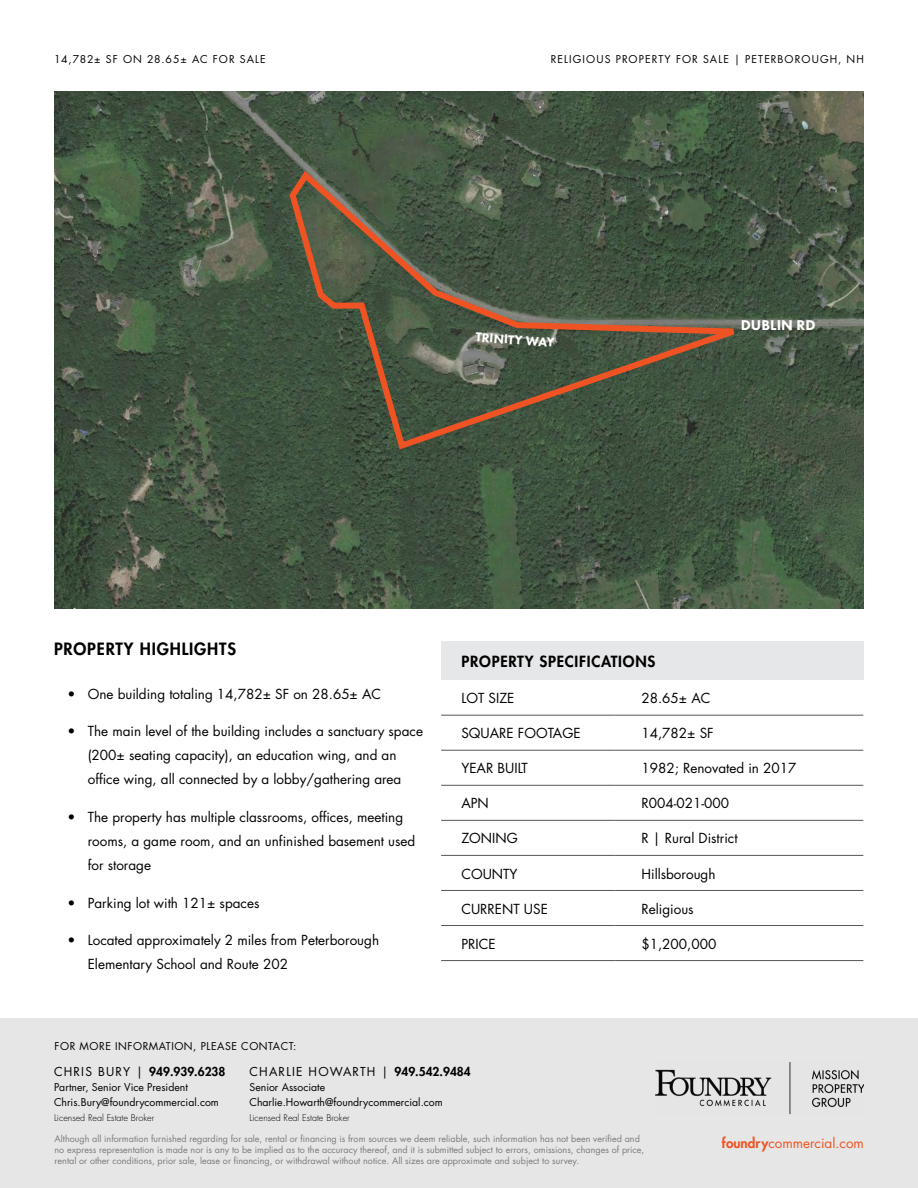
<style>
.page{position:relative;width:918px;height:1188px;background:#fff}
.page>*{position:absolute;margin:0;border:0;box-sizing:border-box;transform-origin:0 0}
.t1{font:800 16.5px "Futura Std";letter-spacing:.05em;color:#000}
.t2{font:800 15px "Futura Std";letter-spacing:.05em;color:#000}
.t3{font:800 14.7px "Futura PT";color:#fff}
.t4{font:13.5px/24px "Futura Std";color:#000}
.t5{font:13.5px "Futura Std";color:#f05323}
.t6{font:800 13.2px "Futura PT";color:#fff}
.t7{font:12px "Futura Std";letter-spacing:.1em;color:#000}
.t8{font:800 12px "Futura Std";color:#000}
.t9{font:10.5px/15px "Futura Std";color:#000}
.t10{font:10.5px "Futura Std";letter-spacing:.105em;color:#000}
.t11{font:10.5px "Futura Std";letter-spacing:.05em;color:#000}
.t12{font:10.5px "Futura Std";letter-spacing:.095em;color:#000}
.t13{font:9px/10.8px "Futura Std";color:#7c797c}
.t14{font:300 9px "Futura Std";color:#000}
.s1{font-weight:400}
.s2{font-weight:800}
</style>
<div class="page">
<div style="left:0;top:1018px;width:918px;height:170px;background:#e7e6e6"></div>
<img style="left:655px;top:1062px;width:209px;height:53px">
<div style="left:441px;top:641px;width:422px;height:39px;background:#e6e7e8"></div>
<hr style="left:441px;top:715px;width:173px;height:1px;background:#55565a">
<hr style="left:441px;top:750px;width:173px;height:1px;background:#55565a">
<hr style="left:441px;top:785px;width:173px;height:1px;background:#55565a">
<hr style="left:441px;top:820px;width:173px;height:1px;background:#55565a">
<hr style="left:441px;top:855px;width:173px;height:1px;background:#55565a">
<hr style="left:441px;top:890px;width:173px;height:1px;background:#55565a">
<hr style="left:614px;top:715px;width:249px;height:1px;background:#55565a">
<hr style="left:614px;top:750px;width:249px;height:1px;background:#55565a">
<hr style="left:614px;top:785px;width:249px;height:1px;background:#55565a">
<hr style="left:614px;top:820px;width:249px;height:1px;background:#55565a">
<hr style="left:614px;top:855px;width:249px;height:1px;background:#55565a">
<hr style="left:614px;top:890px;width:249px;height:1px;background:#55565a">
<hr style="left:441px;top:925px;width:173px;height:1px;background:#55565a">
<hr style="left:441px;top:960px;width:173px;height:1px;background:#55565a">
<hr style="left:614px;top:925px;width:249px;height:1px;background:#55565a">
<hr style="left:614px;top:960px;width:249px;height:1px;background:#55565a">
<img style="left:54px;top:92px;width:810px;height:516px">
<svg style="left:286px;top:167px;width:480px;height:286px;background:#4d5542"></svg>
<p class="t12" style="left:54px;top:52px;width:213px">14,782± SF ON 28.65± AC FOR SALE</p>
<p class="t10" style="left:551px;top:52px;width:315px">RELIGIOUS PROPERTY FOR SALE | PETERBOROUGH, NH</p>
<p class="t6" style="left:476px;top:329px;width:81px;rotate:4deg">TRINITY WAY</p>
<p class="t3" style="left:741px;top:315px;width:76px">DUBLIN RD</p>
<p class="t1" style="left:54px;top:638px;width:184px">PROPERTY HIGHLIGHTS</p>
<p class="t4" style="left:68px;top:682px;width:315px">• One building totaling 14,782± SF on 28.65± AC</p>
<p class="t4" style="left:68px;top:720px;width:357px;text-align:center">• The main level of the building includes a sanctuary space (200± seating capacity), an education wing, and an<br>office wing, all connected by a lobby/gathering area</p>
<p class="t4" style="left:88px;top:805px;width:329px;text-indent:-20px">• The property has multiple classrooms, offices, meeting rooms, a game room, and an unfinished basement used for storage</p>
<p class="t4" style="left:68px;top:891px;width:193px">• Parking lot with 121± spaces</p>
<p class="t4" style="left:88px;top:928px;width:293px;text-indent:-20px">• Located approximately 2 miles from Peterborough<br>Elementary School and Route 202</p>
<p class="t11" style="left:55px;top:1039px;width:243px">FOR MORE INFORMATION, PLEASE CONTACT:</p>
<p class="t2" style="left:461px;top:652px;width:195px">PROPERTY SPECIFICATIONS</p>
<p class="t4" style="left:461px;top:686px;width:55px">LOT SIZE</p>
<p class="t4" style="left:641px;top:686px;width:71px">28.65± AC</p>
<p class="t4" style="left:461px;top:721px;width:121px">SQUARE FOOTAGE</p>
<p class="t4" style="left:641px;top:721px;width:74px">14,782± SF</p>
<p class="t4" style="left:461px;top:756px;width:68px">YEAR BUILT</p>
<p class="t4" style="left:641px;top:756px;width:156px">1982; Renovated in 2017</p>
<p class="t4" style="left:461px;top:792px;width:29px">APN</p>
<p class="t4" style="left:641px;top:792px;width:89px">R004-021-000</p>
<p class="t4" style="left:461px;top:827px;width:58px">ZONING</p>
<p class="t4" style="left:641px;top:827px;width:98px">R | Rural District</p>
<p class="t4" style="left:461px;top:862px;width:58px">COUNTY</p>
<p class="t4" style="left:641px;top:862px;width:76px">Hillsborough</p>
<p class="t4" style="left:461px;top:897px;width:88px">CURRENT USE</p>
<p class="t4" style="left:641px;top:897px;width:54px">Religious</p>
<p class="t4" style="left:461px;top:932px;width:36px">PRICE</p>
<p class="t4" style="left:641px;top:932px;width:76px">$1,200,000</p>
<p class="t8" style="left:54px;top:1064px;width:173px"><span class="s1">CHRIS BURY |</span> 949.939.6238</p>
<p class="t9" style="left:54px;top:1080px;width:166px">Partner, Senior Vice President<br>Chris.Bury@foundrycommercial.com</p>
<p class="t14" style="left:54px;top:1113px;width:102px">Licensed Real Estate Broker</p>
<p class="t7" style="left:249px;top:1064px;width:223px">CHARLIE HOWARTH | <span class="s2">949.542.9484</span></p>
<p class="t9" style="left:249px;top:1080px;width:195px">Senior Associate<br>Charlie.Howarth@foundrycommercial.com</p>
<p class="t14" style="left:249px;top:1113px;width:102px">Licensed Real Estate Broker</p>
<p class="t13" style="left:55px;top:1134px;width:591px">Although all information furnished regarding for sale, rental or financing is from sources we deem reliable, such information has not been verified and no express representation is made nor is any to be implied as to the accuracy thereof, and it is submitted subject to errors, omissions, changes of price, rental or other conditions, prior sale, lease or financing, or withdrawal without notice. All sizes are approximate and subject to survey.</p>
<p class="t5" style="left:722px;top:1134px;width:144px"><span class="s2">foundry</span>commercial.com</p>
</div>
